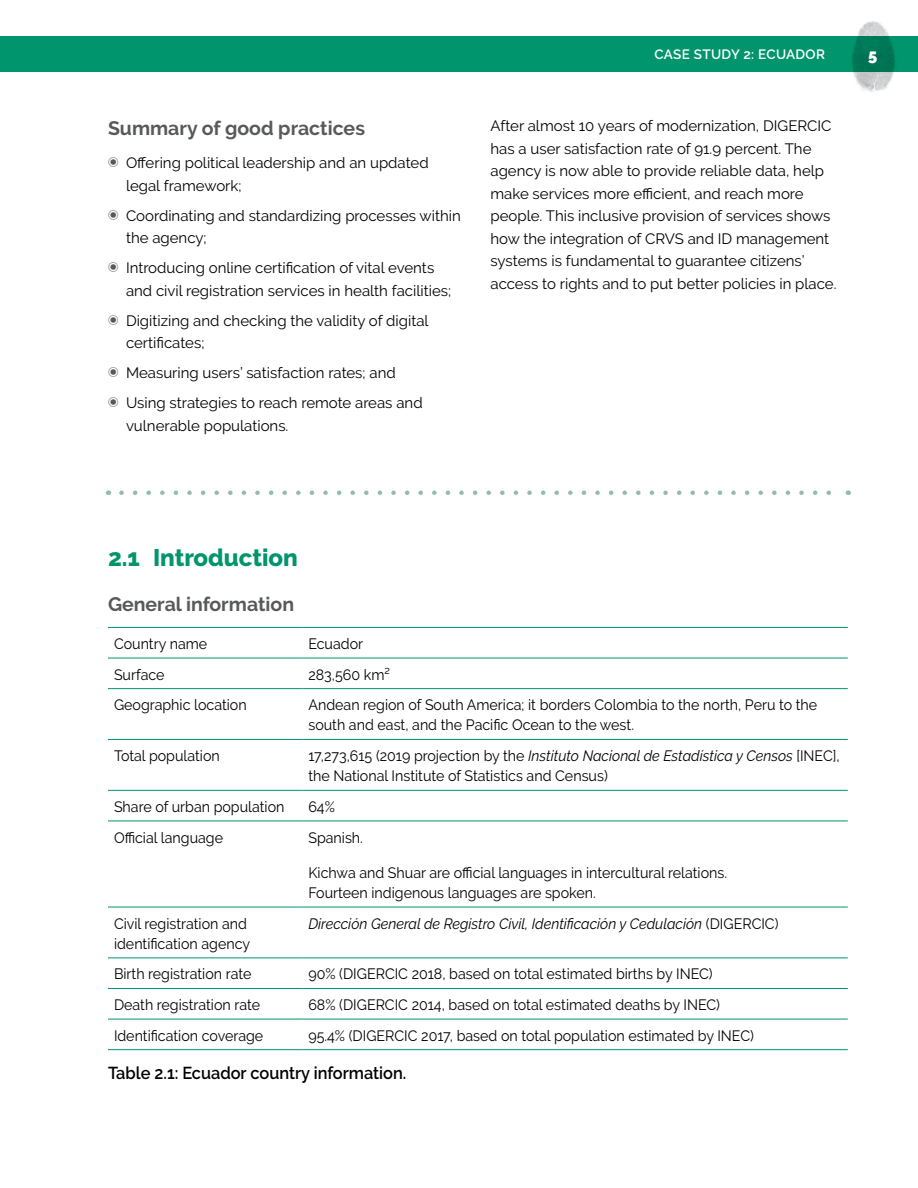
<style>
.page{position:relative;width:918px;height:1188px;background:#fff}
.page>*{position:absolute;margin:0;border:0;box-sizing:border-box;transform-origin:0 0}
.t1{font:800 24px "Raleway";color:#00956d}
.t2{font:700 19.5px "Raleway";color:#58595b}
.Caption_table{font:600 17.25px "Raleway";color:#000;scale:.95 1}
.t3{font:800 16.5px "Raleway";color:#fff}
.T2{font:15px/20.2px "Raleway";color:#000;scale:.95 1}
.T2-2{font:15px/22.5px "Raleway";color:#000}
.T2-3{font:italic 15px "Raleway";color:#000;scale:.95 1}
.t4{font:600 13.5px "Raleway";letter-spacing:.025em;color:#fff}
.s1{font-family:"Carta";color:#58595b}
.s2{font-style:italic}
.s3{font-style:normal}
</style>
<div class="page">
<img style="left:853px;top:21px;width:41px;height:71px">
<div style="left:0;top:36px;width:918px;height:36px;background:#00956d"></div>
<hr style="left:108px;top:658px;width:194px;height:1px;background:#00956d">
<hr style="left:302px;top:658px;width:546px;height:1px;background:#00956d">
<hr style="left:108px;top:688px;width:194px;height:1px;background:#00956d">
<hr style="left:302px;top:688px;width:546px;height:1px;background:#00956d">
<hr style="left:108px;top:739px;width:194px;height:1px;background:#00956d">
<hr style="left:302px;top:739px;width:546px;height:1px;background:#00956d">
<hr style="left:108px;top:790px;width:194px;height:1px;background:#00956d">
<hr style="left:302px;top:790px;width:546px;height:1px;background:#00956d">
<hr style="left:108px;top:821px;width:194px;height:1px;background:#00956d">
<hr style="left:302px;top:821px;width:546px;height:1px;background:#00956d">
<hr style="left:108px;top:907px;width:194px;height:1px;background:#00956d">
<hr style="left:302px;top:907px;width:546px;height:1px;background:#00956d">
<hr style="left:108px;top:958px;width:194px;height:1px;background:#00956d">
<hr style="left:302px;top:958px;width:546px;height:1px;background:#00956d">
<hr style="left:108px;top:988px;width:194px;height:1px;background:#00956d">
<hr style="left:302px;top:988px;width:546px;height:1px;background:#00956d">
<hr style="left:108px;top:1019px;width:194px;height:1px;background:#00956d">
<hr style="left:302px;top:1019px;width:546px;height:1px;background:#00956d">
<hr style="left:108px;top:627px;width:194px;height:1px;background:#00956d">
<hr style="left:302px;top:627px;width:546px;height:1px;background:#00956d">
<hr style="left:108px;top:1049px;width:194px;height:1px;background:#00956d">
<hr style="left:302px;top:1049px;width:546px;height:1px;background:#00956d">
<svg style="left:121px;top:490px;width:710px;height:5px"></svg>
<h3 class="t2" style="left:108px;top:117px;width:259px">Summary of good practices</h3>
<p class="T2-2" style="left:126px;top:152px;width:304px;text-indent:-18px"><span class="s1">T</span> Offering political leadership and an updated legal framework;</p>
<p class="T2-2" style="left:126px;top:204px;width:336px;text-indent:-18px"><span class="s1">T</span> Coordinating and standardizing processes within the agency;</p>
<p class="T2-2" style="left:126px;top:257px;width:327px;text-indent:-18px"><span class="s1">T</span> Introducing online certification of vital events and civil registration services in health facilities;</p>
<p class="T2-2" style="left:126px;top:309px;width:304px;text-indent:-18px"><span class="s1">T</span> Digitizing and checking the validity of digital certificates;</p>
<p class="T2-2" style="left:108px;top:362px;width:289px"><span class="s1">T</span> Measuring users’ satisfaction rates; and</p>
<p class="T2-2" style="left:126px;top:392px;width:298px;text-indent:-18px"><span class="s1">T</span> Using strategies to reach remote areas and vulnerable populations.</p>
<p class="t4" style="left:654px;top:47px;width:172px">CASE STUDY 2: ECUADOR</p>
<p class="t3" style="left:868px;top:45px;width:11px">5</p>
<p class="T2-2" style="left:490px;top:115px;width:348px">After almost 10 years of modernization, DIGERCIC has a user satisfaction rate of 91.9 percent. The agency is now able to provide reliable data, help make services more efficient, and reach more people. This inclusive provision of services shows how the integration of CRVS and ID management systems is fundamental to guarantee citizens’ access to rights and to put better policies in place.</p>
<h2 class="t1" style="left:108px;top:543px;width:191px">2.1 Introduction</h2>
<h3 class="t2" style="left:108px;top:593px;width:188px">General information</h3>
<p class="T2" style="left:114px;top:634px;width:100px">Country name</p>
<p class="T2" style="left:308px;top:634px;width:59px">Ecuador</p>
<p class="T2" style="left:114px;top:664px;width:55px">Surface</p>
<p class="T2" style="left:308px;top:664px;width:87px">283,560 km²</p>
<p class="T2" style="left:114px;top:695px;width:141px">Geographic location</p>
<p class="T2" style="left:308px;top:695px;width:537px">Andean region of South America; it borders Colombia to the north, Peru to the south and east, and the Pacific Ocean to the west.</p>
<p class="T2" style="left:114px;top:746px;width:113px">Total population</p>
<p class="T2" style="left:308px;top:746px;width:561px">17,273,615 (2019 projection by the <span class="s2">Instituto Nacional de Estadística y Censos</span> [INEC], the National Institute of Statistics and Census)</p>
<p class="T2" style="left:114px;top:796px;width:181px">Share of urban population</p>
<p class="T2" style="left:308px;top:796px;width:29px">64%</p>
<p class="T2" style="left:114px;top:827px;width:116px">Official language</p>
<p class="T2" style="left:308px;top:827px;width:59px">Spanish.</p>
<p class="T2" style="left:308px;top:862px;width:442px">Kichwa and Shuar are official languages in intercultural relations.<br>Fourteen indigenous languages are spoken.</p>
<p class="T2" style="left:114px;top:913px;width:145px">Civil registration and identification agency</p>
<p class="T2-3" style="left:308px;top:915px;width:496px">Dirección General de Registro Civil, Identificación y Cedulación <span class="s3">(DIGERCIC)</span></p>
<p class="T2" style="left:114px;top:964px;width:146px">Birth registration rate</p>
<p class="T2" style="left:308px;top:964px;width:427px">90% (DIGERCIC 2018, based on total estimated births by INEC)</p>
<p class="T2" style="left:114px;top:995px;width:155px">Death registration rate</p>
<p class="T2" style="left:308px;top:995px;width:435px">68% (DIGERCIC 2014, based on total estimated deaths by INEC)</p>
<p class="T2" style="left:114px;top:1025px;width:159px">Identification coverage</p>
<p class="T2" style="left:308px;top:1025px;width:471px">95.4% (DIGERCIC 2017, based on total population estimated by INEC)</p>
<p class="Caption_table" style="left:108px;top:1063px;width:316px">Table 2.1: Ecuador country information.</p>
</div>
